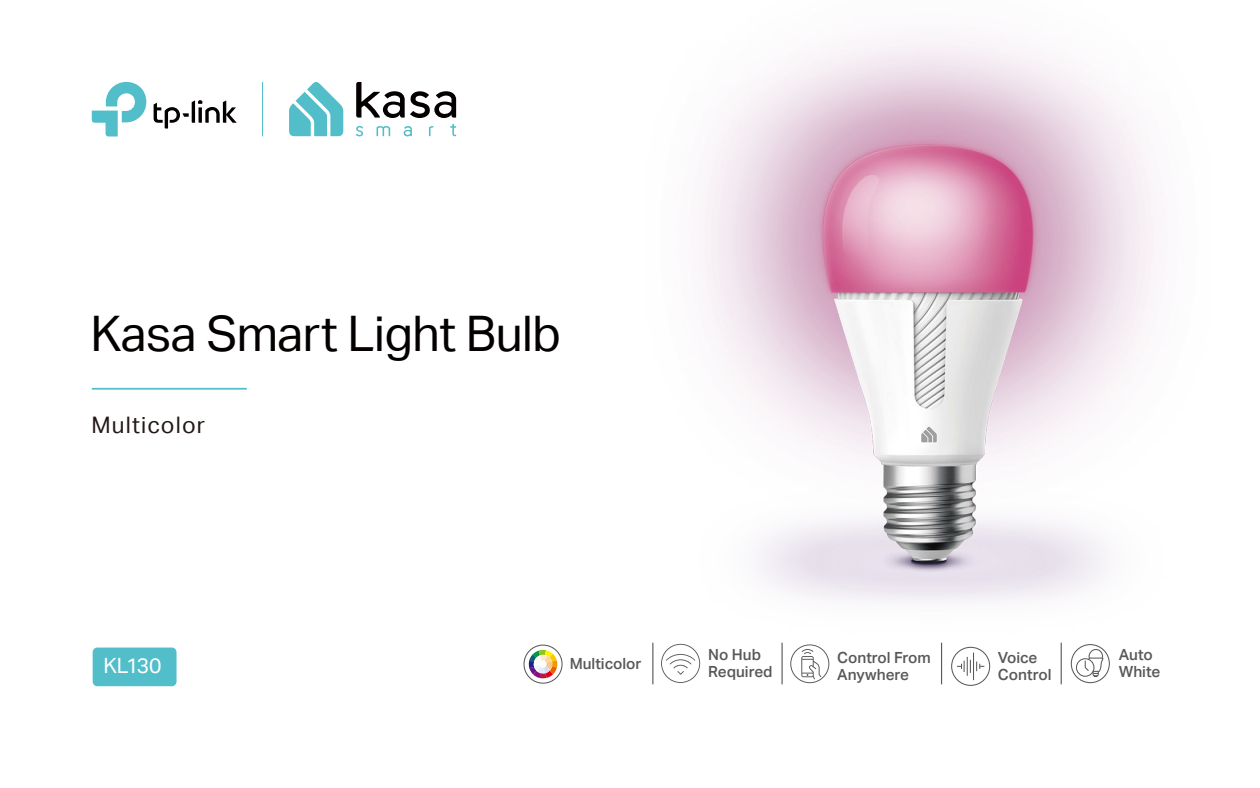
<style>
.page{position:relative;width:1260px;height:788px;background:#fff}
.page>*{position:absolute;margin:0;border:0;box-sizing:border-box;transform-origin:0 0}
.t1{font:49px "TP Link Aktiv Regular";letter-spacing:-.01em;color:#040000}
.t2{font:22.75px "TP Link Aktiv Regular";letter-spacing:.05em;color:#221815}
.t3{font:21px "TP Link Aktiv Regular";letter-spacing:-.045em;color:#fff}
.t4{font:15.31px/17.5px "TP Link Aktiv Medium";color:#595757}
</style>
<div class="page">
<img style="left:653px;top:39px;width:502px;height:610px">
<div style="left:93px;top:647px;width:84px;height:39px;background:#52bec9;border-radius:5px"></div>
<hr style="left:92px;top:388px;width:155px;height:1px;background:#52bec9">
<svg style="left:523px;top:644px;width:40px;height:39px"></svg>
<hr style="left:782px;top:642px;width:1px;height:42px;background:#595757">
<hr style="left:652px;top:642px;width:1px;height:42px;background:#595757">
<hr style="left:941px;top:642px;width:1px;height:42px;background:#595757">
<hr style="left:1061px;top:642px;width:1px;height:42px;background:#595757">
<svg style="left:429px;top:126px;width:4px;height:10px"></svg>
<svg style="left:450px;top:124px;width:6px;height:12px"></svg>
<svg style="left:356px;top:126px;width:7px;height:10px"></svg>
<svg style="left:377px;top:126px;width:13px;height:10px"></svg>
<svg style="left:404px;top:126px;width:8px;height:10px"></svg>
<svg style="left:356px;top:82px;width:100px;height:36px"></svg>
<svg style="left:289px;top:82px;width:54px;height:54px"></svg>
<svg style="left:92px;top:82px;width:54px;height:54px"></svg>
<svg style="left:154px;top:100px;width:83px;height:28px"></svg>
<svg style="left:951px;top:646px;width:39px;height:39px"></svg>
<svg style="left:790px;top:644px;width:39px;height:39px"></svg>
<svg style="left:661px;top:643px;width:39px;height:40px"></svg>
<svg style="left:1071px;top:644px;width:39px;height:39px"></svg>
<h1 class="t1" style="left:91px;top:305px;width:472px">Kasa Smart Light Bulb</h1>
<h2 class="t2" style="left:92px;top:412px;width:115px">Multicolor</h2>
<h3 class="t3" style="left:103px;top:653px;width:60px">KL130</h3>
<p class="t4" style="left:708px;top:645px;width:66px">No Hub<br>Required</p>
<p class="t4" style="left:837px;top:648px;width:95px">Control From<br>Anywhere</p>
<p class="t4" style="left:570px;top:654px;width:73px">Multicolor</p>
<p class="t4" style="left:998px;top:648px;width:55px;line-height:17.2px">Voice<br>Control</p>
<p class="t4" style="left:1119px;top:646px;width:43px">Auto<br>White</p>
</div>
